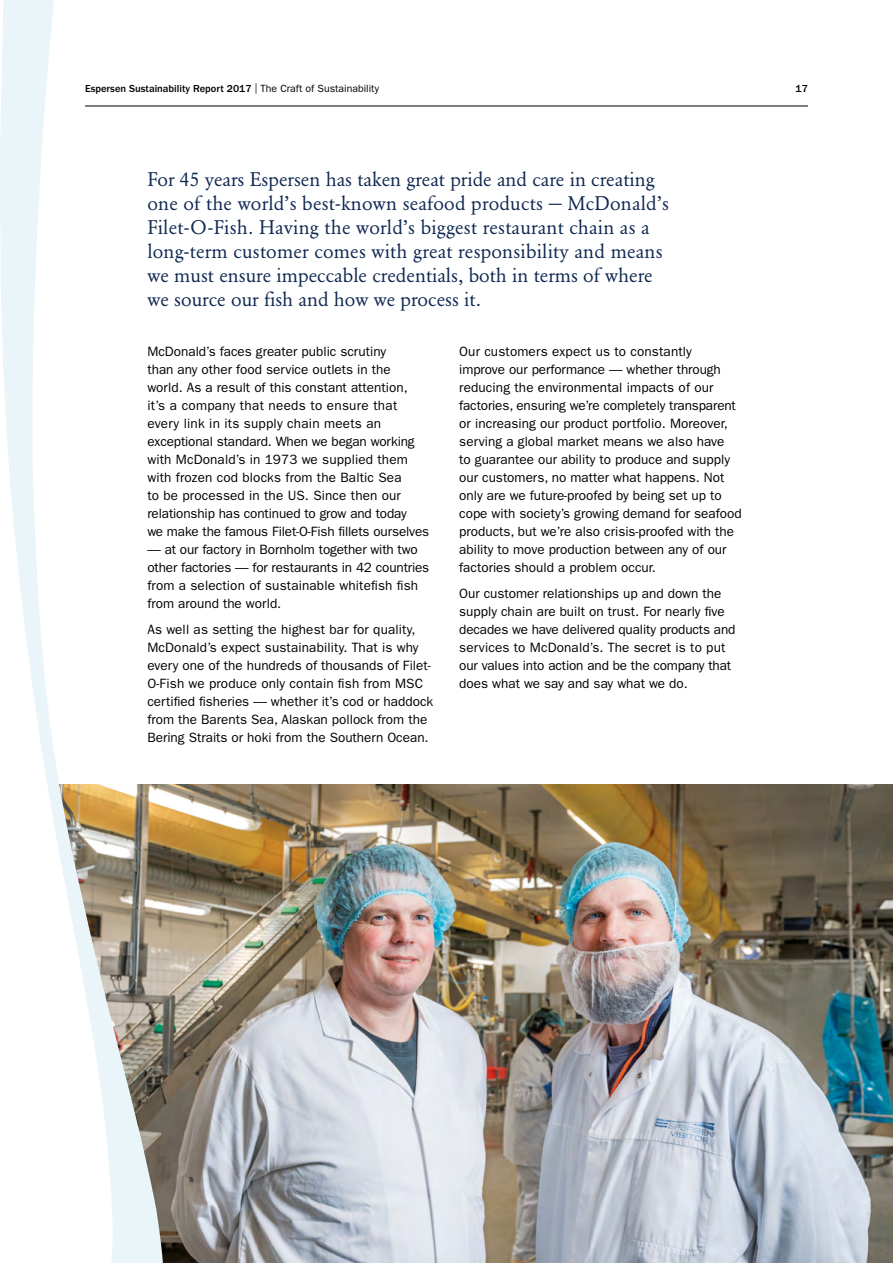
<style>
.page{position:relative;width:893px;height:1263px;background:#fff}
.page>*{position:absolute;margin:0;border:0;box-sizing:border-box;transform-origin:0 0}
.t1{font:19.5px/24px "Garamond BQ";letter-spacing:.01em;color:#102851}
.t2{font:13.5px/18px "ITC Franklin Gothic Std";color:#000}
.t3{font:500 10.5px "ITC Franklin Gothic Std";color:#000}
.s1{font-weight:400}
</style>
<div class="page">
<img style="left:164px;top:784px;width:729px;height:479px">
<svg style="left:0;top:0;width:164px;height:1263px"></svg>
<hr style="left:85px;top:106px;width:723px;height:1px;background:#000">
<p class="t3" style="left:85px;top:83px;width:296px">Espersen Sustainability Report 2017 <span class="s1">| The Craft of Sustainability</span></p>
<p class="t3" style="left:796px;top:83px;width:14px">17</p>
<p class="t1" style="left:147px;top:167px;width:523px">For 45 years Espersen has taken great pride and care in creating one of the world’s best-known seafood products — McDonald’s Filet-O-Fish. Having the world’s biggest restaurant chain as a long-term customer comes with great responsibility and means we must ensure impeccable credentials, both in terms of where we source our fish and how we process it.</p>
<p class="t2" style="left:459px;top:342px;width:284px">Our customers expect us to constantly<br>improve our performance — whether through reducing the environmental impacts of our factories, ensuring we’re completely transparent or increasing our product portfolio. Moreover, serving a global market means we also have<br>to guarantee our ability to produce and supply our customers, no matter what happens. Not only are we future-proofed by being set up to cope with society’s growing demand for seafood products, but we’re also crisis-proofed with the ability to move production between any of our factories should a problem occur.</p>
<p class="t2" style="left:459px;top:585px;width:278px">Our customer relationships up and down the supply chain are built on trust. For nearly five decades we have delivered quality products and services to McDonald’s. The secret is to put our values into action and be the company that does what we say and say what we do.</p>
<p class="t2" style="left:147px;top:342px;width:283px">McDonald’s faces greater public scrutiny<br>than any other food service outlets in the world. As a result of this constant attention,<br>it’s a company that needs to ensure that every link in its supply chain meets an exceptional standard. When we began working with McDonald’s in 1973 we supplied them with frozen cod blocks from the Baltic Sea<br>to be processed in the US. Since then our relationship has continued to grow and today<br>we make the famous Filet-O-Fish fillets ourselves</p>
<p class="t2" style="left:147px;top:540px;width:283px">— at our factory in Bornholm together with two other factories — for restaurants in 42 countries from a selection of sustainable whitefish fish from around the world.</p>
<p class="t2" style="left:147px;top:621px;width:287px">As well as setting the highest bar for quality, McDonald’s expect sustainability. That is why every one of the hundreds of thousands of Filet-O-Fish we produce only contain fish from MSC certified fisheries — whether it’s cod or haddock from the Barents Sea, Alaskan pollock from the Bering Straits or hoki from the Southern Ocean.</p>
</div>
